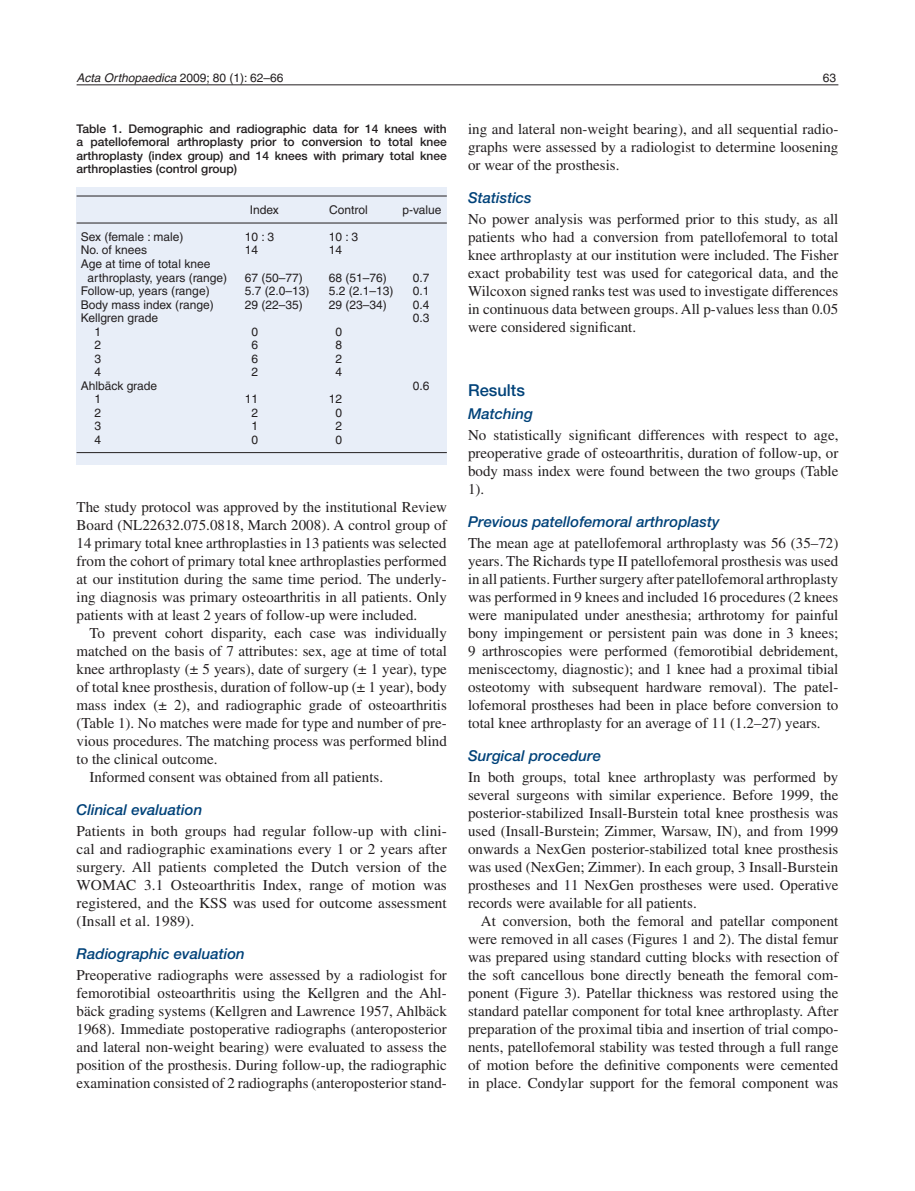
<style>
.page{position:relative;width:915px;height:1191px;background:#fff}
.page>*{position:absolute;margin:0;border:0;box-sizing:border-box;transform-origin:0 0}
._2-Rubrik{font:500 16.5px "Helvetica Neue";color:#004279}
._4-Brödstart{font:15px/18px "Times";color:#231f20;text-align:justify}
._5-Brödtext{font:15px/18px "Times";color:#231f20;text-align:justify}
._3-Underrubrik{font:italic 500 15px "Helvetica Neue";color:#004279}
.Tabelltext{font:12px "Helvetica";color:#231f20}
._9-Tabellhuvud{font:500 12px/13.5px "Helvetica Neue";color:#231f20;text-align:justify}
.t1{font:italic 12px "Helvetica";color:#231f20}
.s1{font-style:normal}
</style>
<div class="page">
<hr style="left:77px;top:85px;width:761px;height:1px;background:#231f20">
<div style="left:77px;top:187px;width:369px;height:277px;background:#e8eef8"></div>
<hr style="left:77px;top:196px;width:369px;height:1px;background:#231f20">
<hr style="left:77px;top:223px;width:369px;height:1px;background:#231f20">
<hr style="left:77px;top:452px;width:369px;height:1px;background:#231f20">
<p class="t1" style="left:77px;top:71px;width:208px">Acta Orthopaedica <span class="s1">2009; 80 (1): 62–66</span></p>
<p class="Tabelltext" style="left:822px;top:71px;width:15px">63</p>
<p class="_9-Tabellhuvud" style="left:77px;top:122px;width:371px">Table 1. Demographic and radiographic data for 14 knees with a patellofemoral arthroplasty prior to conversion to total knee arthroplasty (index group) and 14 knees with primary total knee arthroplasties (control group)</p>
<p class="Tabelltext" style="left:250px;top:203px;width:30px">Index</p>
<p class="Tabelltext" style="left:329px;top:203px;width:40px">Control</p>
<p class="Tabelltext" style="left:402px;top:203px;width:41px">p-value</p>
<p class="Tabelltext" style="left:81px;top:230px;width:104px">Sex (female : male)</p>
<p class="Tabelltext" style="left:245px;top:230px;width:31px">10 : 3</p>
<p class="Tabelltext" style="left:329px;top:230px;width:31px">10 : 3</p>
<p class="Tabelltext" style="left:81px;top:243px;width:68px">No. of knees</p>
<p class="Tabelltext" style="left:245px;top:243px;width:15px">14</p>
<p class="Tabelltext" style="left:329px;top:243px;width:15px">14</p>
<p class="Tabelltext" style="left:81px;top:257px;width:131px">Age at time of total knee</p>
<p class="Tabelltext" style="left:87px;top:270px;width:141px">arthroplasty, years (range)</p>
<p class="Tabelltext" style="left:245px;top:270px;width:60px">67 (50–77)</p>
<p class="Tabelltext" style="left:329px;top:270px;width:60px">68 (51–76)</p>
<p class="Tabelltext" style="left:413px;top:270px;width:18px">0.7</p>
<p class="Tabelltext" style="left:81px;top:284px;width:130px">Follow-up, years (range)</p>
<p class="Tabelltext" style="left:245px;top:284px;width:66px">5.7 (2.0–13)</p>
<p class="Tabelltext" style="left:329px;top:284px;width:66px">5.2 (2.1–13)</p>
<p class="Tabelltext" style="left:413px;top:284px;width:18px">0.1</p>
<p class="Tabelltext" style="left:81px;top:297px;width:134px">Body mass index (range)</p>
<p class="Tabelltext" style="left:245px;top:297px;width:60px">29 (22–35)</p>
<p class="Tabelltext" style="left:329px;top:297px;width:60px">29 (23–34)</p>
<p class="Tabelltext" style="left:413px;top:297px;width:18px">0.4</p>
<p class="Tabelltext" style="left:81px;top:311px;width:79px">Kellgren grade</p>
<p class="Tabelltext" style="left:413px;top:311px;width:18px">0.3</p>
<p class="Tabelltext" style="left:95px;top:324px;width:8px">1</p>
<p class="Tabelltext" style="left:251px;top:324px;width:8px">0</p>
<p class="Tabelltext" style="left:335px;top:324px;width:8px">0</p>
<p class="Tabelltext" style="left:95px;top:338px;width:8px">2</p>
<p class="Tabelltext" style="left:251px;top:338px;width:8px">6</p>
<p class="Tabelltext" style="left:335px;top:338px;width:8px">8</p>
<p class="Tabelltext" style="left:95px;top:351px;width:8px">3</p>
<p class="Tabelltext" style="left:251px;top:351px;width:8px">6</p>
<p class="Tabelltext" style="left:335px;top:351px;width:8px">2</p>
<p class="Tabelltext" style="left:95px;top:365px;width:8px">4</p>
<p class="Tabelltext" style="left:251px;top:365px;width:8px">2</p>
<p class="Tabelltext" style="left:335px;top:365px;width:8px">4</p>
<p class="Tabelltext" style="left:81px;top:378px;width:78px">Ahlbäck grade</p>
<p class="Tabelltext" style="left:413px;top:378px;width:18px">0.6</p>
<p class="Tabelltext" style="left:95px;top:392px;width:8px">1</p>
<p class="Tabelltext" style="left:245px;top:392px;width:15px">11</p>
<p class="Tabelltext" style="left:329px;top:392px;width:15px">12</p>
<p class="Tabelltext" style="left:95px;top:405px;width:8px">2</p>
<p class="Tabelltext" style="left:251px;top:405px;width:8px">2</p>
<p class="Tabelltext" style="left:335px;top:405px;width:8px">0</p>
<p class="Tabelltext" style="left:95px;top:419px;width:8px">3</p>
<p class="Tabelltext" style="left:251px;top:419px;width:8px">1</p>
<p class="Tabelltext" style="left:335px;top:419px;width:8px">2</p>
<p class="Tabelltext" style="left:95px;top:432px;width:8px">4</p>
<p class="Tabelltext" style="left:251px;top:432px;width:8px">0</p>
<p class="Tabelltext" style="left:335px;top:432px;width:8px">0</p>
<p class="_5-Brödtext" style="left:77px;top:497px;width:371px">The study protocol was approved by the institutional Review Board (NL22632.075.0818, March 2008). A control group of 14 primary total knee arthroplasties in 13 patients was selected from the cohort of primary total knee arthroplasties performed at our institution during the same time period. The underly&shy;ing diagnosis was primary osteoarthritis in all patients. Only patients with at least 2 years of follow-up were included.</p>
<p class="_5-Brödtext" style="left:77px;top:623px;width:371px;text-indent:13px">To prevent cohort disparity, each case was individually matched on the basis of 7 attributes: sex, age at time of total knee arthroplasty (± 5 years), date of surgery (± 1 year), type of total knee prosthesis, duration of follow-up (± 1 year), body mass index (± 2), and radiographic grade of osteoarthritis (Table 1). No matches were made for type and number of pre&shy;vious procedures. The matching process was performed blind to the clinical outcome.</p>
<p class="_5-Brödtext" style="left:89px;top:767px;width:295px">Informed consent was obtained from all patients.</p>
<p class="_3-Underrubrik" style="left:77px;top:800px;width:127px">Clinical evaluation</p>
<p class="_4-Brödstart" style="left:77px;top:821px;width:371px">Patients in both groups had regular follow-up with clini&shy;cal and radiographic examinations every 1 or 2 years after surgery. All patients completed the Dutch version of the WOMAC 3.1 Osteoarthritis Index, range of motion was registered, and the KSS was used for outcome assessment (Insall et al. 1989).</p>
<p class="_3-Underrubrik" style="left:77px;top:944px;width:170px">Radiographic evaluation</p>
<p class="_4-Brödstart" style="left:77px;top:965px;width:371px">Preoperative radiographs were assessed by a radiologist for femorotibial osteoarthritis using the Kellgren and the Ahl&shy;bäck grading systems (Kellgren and Lawrence 1957, Ahlbäck 1968). Immediate postoperative radiographs (anteroposterior and lateral non-weight bearing) were evaluated to assess the position of the prosthesis. During follow-up, the radiographic examination consisted of 2 radiographs (anteroposterior stand-</p>
<p class="_4-Brödstart" style="left:468px;top:119px;width:371px">ing and lateral non-weight bearing), and all sequential radio&shy;graphs were assessed by a radiologist to determine loosening or wear of the prosthesis.</p>
<p class="_3-Underrubrik" style="left:468px;top:188px;width:65px">Statistics</p>
<p class="_4-Brödstart" style="left:468px;top:209px;width:371px">No power analysis was performed prior to this study, as all patients who had a conversion from patellofemoral to total knee arthroplasty at our institution were included. The Fisher exact probability test was used for categorical data, and the Wilcoxon signed ranks test was used to investigate differences in continuous data between groups. All p-values less than 0.05 were considered significant.</p>
<p class="_2-Rubrik" style="left:468px;top:380px;width:58px">Results</p>
<p class="_3-Underrubrik" style="left:468px;top:404px;width:66px">Matching</p>
<p class="_4-Brödstart" style="left:468px;top:425px;width:371px">No statistically significant differences with respect to age, preoperative grade of osteoarthritis, duration of follow-up, or body mass index were found between the two groups (Table 1).</p>
<p class="_3-Underrubrik" style="left:468px;top:512px;width:253px">Previous patellofemoral arthroplasty</p>
<p class="_4-Brödstart" style="left:468px;top:533px;width:371px">The mean age at patellofemoral arthroplasty was 56 (35–72) years. The Richards type II patellofemoral prosthesis was used in all patients. Further surgery after patellofemoral arthroplasty was performed in 9 knees and included 16 procedures (2 knees were manipulated under anesthesia; arthrotomy for painful bony impingement or persistent pain was done in 3 knees; 9 arthroscopies were performed (femorotibial debridement, meniscectomy, diagnostic); and 1 knee had a proximal tibial osteotomy with subsequent hardware removal). The patel&shy;lofemoral prostheses had been in place before conversion to total knee arthroplasty for an average of 11 (1.2–27) years.</p>
<p class="_3-Underrubrik" style="left:468px;top:746px;width:134px">Surgical procedure</p>
<p class="_4-Brödstart" style="left:468px;top:767px;width:371px">In both groups, total knee arthroplasty was performed by several surgeons with similar experience. Before 1999, the posterior-stabilized Insall-Burstein total knee prosthesis was used (Insall-Burstein; Zimmer, Warsaw, IN), and from 1999 onwards a NexGen posterior-stabilized total knee prosthesis was used (NexGen; Zimmer). In each group, 3 Insall-Burstein prostheses and 11 NexGen prostheses were used. Operative records were available for all patients.</p>
<p class="_5-Brödtext" style="left:468px;top:911px;width:371px;text-indent:13px">At conversion, both the femoral and patellar component were removed in all cases (Figures 1 and 2). The distal femur was prepared using standard cutting blocks with resection of the soft cancellous bone directly beneath the femoral com&shy;ponent (Figure 3). Patellar thickness was restored using the standard patellar component for total knee arthroplasty. After preparation of the proximal tibia and insertion of trial compo&shy;nents, patellofemoral stability was tested through a full range of motion before the definitive components were cemented in place. Condylar support for the femoral component was</p>
</div>
